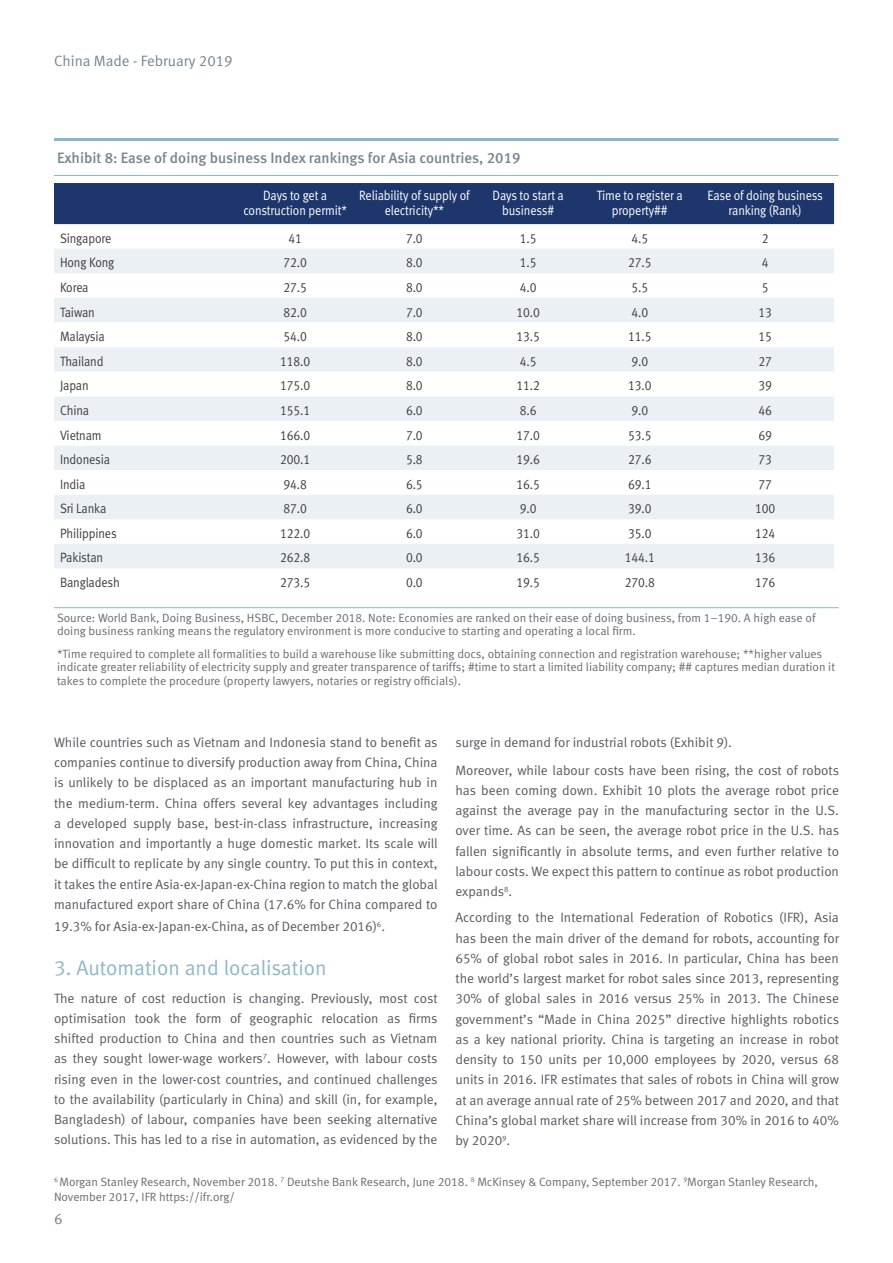
<style>
.page{position:relative;width:893px;height:1263px;background:#fff}
.page>*{position:absolute;margin:0;border:0;box-sizing:border-box;transform-origin:0 0}
.t1{font:21px "Meta Normal LF";color:#8eb8c9}
.Chart_Subtitle{font:15px "Meta Medium LF";color:#788592}
.Header_Footer{font:15px "Meta Normal LF";color:#788592}
.t2{font:13.5px/20.2px "Meta Normal LF";color:#595a5f;text-align:justify}
.t3{font:13.5px "Meta Normal LF";letter-spacing:-.01em;color:#3e3e3f;scale:.9 1}
.t4{font:13.5px/15px "Meta Normal LF";letter-spacing:-.01em;color:#fff;text-align:center;scale:.9 1}
.Chart_Source{font:12px/13.5px "Meta Normal LF";color:#6c6d70}
</style>
<div class="page">
<hr style="left:54px;top:138px;width:784px;height:3px;background:#89b8ca">
<hr style="left:54px;top:175px;width:784px;height:1px;background:#89b8ca">
<hr style="left:54px;top:607px;width:784px;height:1px;background:#89b8ca">
<div style="left:54px;top:183px;width:780px;height:41px;background:#1d366c"></div>
<svg style="left:54px;top:249px;width:780px;height:319px;fill:#eaf0f4"></svg>
<svg style="left:54px;top:323px;width:780px;height:122px"></svg>
<p class="Header_Footer" style="left:54px;top:52px;width:180px">China Made - February 2019</p>
<p class="Chart_Subtitle" style="left:57px;top:149px;width:465px">Exhibit 8: Ease of doing business Index rankings for Asia countries, 2019</p>
<p class="t4" style="left:243px;top:188px;width:117px">Days to get a construction permit*</p>
<p class="t4" style="left:359px;top:188px;width:124px">Reliability of supply of electricity**</p>
<p class="t4" style="left:493px;top:188px;width:81px">Days to start a business#</p>
<p class="t4" style="left:597px;top:188px;width:97px">Time to register a property##</p>
<p class="t4" style="left:707px;top:188px;width:130px">Ease of doing business ranking (Rank)</p>
<p class="t3" style="left:60px;top:230px;width:58px">Singapore</p>
<p class="t3" style="left:288px;top:230px;width:16px">41</p>
<p class="t3" style="left:406px;top:230px;width:20px">7.0</p>
<p class="t3" style="left:520px;top:230px;width:20px">1.5</p>
<p class="t3" style="left:631px;top:230px;width:20px">4.5</p>
<p class="t3" style="left:762px;top:230px;width:9px">2</p>
<p class="t3" style="left:60px;top:255px;width:62px">Hong Kong</p>
<p class="t3" style="left:283px;top:255px;width:27px">72.0</p>
<p class="t3" style="left:406px;top:255px;width:20px">8.0</p>
<p class="t3" style="left:520px;top:255px;width:20px">1.5</p>
<p class="t3" style="left:628px;top:255px;width:27px">27.5</p>
<p class="t3" style="left:762px;top:255px;width:9px">4</p>
<p class="t3" style="left:60px;top:279px;width:33px">Korea</p>
<p class="t3" style="left:283px;top:279px;width:27px">27.5</p>
<p class="t3" style="left:406px;top:279px;width:20px">8.0</p>
<p class="t3" style="left:520px;top:279px;width:20px">4.0</p>
<p class="t3" style="left:631px;top:279px;width:20px">5.5</p>
<p class="t3" style="left:762px;top:279px;width:9px">5</p>
<p class="t3" style="left:60px;top:304px;width:40px">Taiwan</p>
<p class="t3" style="left:283px;top:304px;width:27px">82.0</p>
<p class="t3" style="left:406px;top:304px;width:20px">7.0</p>
<p class="t3" style="left:516px;top:304px;width:27px">10.0</p>
<p class="t3" style="left:631px;top:304px;width:20px">4.0</p>
<p class="t3" style="left:758px;top:304px;width:16px">13</p>
<p class="t3" style="left:60px;top:329px;width:51px">Malaysia</p>
<p class="t3" style="left:283px;top:329px;width:27px">54.0</p>
<p class="t3" style="left:406px;top:329px;width:20px">8.0</p>
<p class="t3" style="left:516px;top:329px;width:27px">13.5</p>
<p class="t3" style="left:628px;top:329px;width:27px">11.5</p>
<p class="t3" style="left:758px;top:329px;width:16px">15</p>
<p class="t3" style="left:60px;top:353px;width:50px">Thailand</p>
<p class="t3" style="left:280px;top:353px;width:35px">118.0</p>
<p class="t3" style="left:406px;top:353px;width:20px">8.0</p>
<p class="t3" style="left:520px;top:353px;width:20px">4.5</p>
<p class="t3" style="left:631px;top:353px;width:20px">9.0</p>
<p class="t3" style="left:758px;top:353px;width:16px">27</p>
<p class="t3" style="left:60px;top:378px;width:33px">Japan</p>
<p class="t3" style="left:280px;top:378px;width:35px">175.0</p>
<p class="t3" style="left:406px;top:378px;width:20px">8.0</p>
<p class="t3" style="left:516px;top:378px;width:27px">11.2</p>
<p class="t3" style="left:628px;top:378px;width:27px">13.0</p>
<p class="t3" style="left:758px;top:378px;width:16px">39</p>
<p class="t3" style="left:60px;top:402px;width:34px">China</p>
<p class="t3" style="left:280px;top:402px;width:35px">155.1</p>
<p class="t3" style="left:406px;top:402px;width:20px">6.0</p>
<p class="t3" style="left:520px;top:402px;width:20px">8.6</p>
<p class="t3" style="left:631px;top:402px;width:20px">9.0</p>
<p class="t3" style="left:758px;top:402px;width:16px">46</p>
<p class="t3" style="left:60px;top:427px;width:48px">Vietnam</p>
<p class="t3" style="left:280px;top:427px;width:35px">166.0</p>
<p class="t3" style="left:406px;top:427px;width:20px">7.0</p>
<p class="t3" style="left:516px;top:427px;width:27px">17.0</p>
<p class="t3" style="left:628px;top:427px;width:27px">53.5</p>
<p class="t3" style="left:758px;top:427px;width:16px">69</p>
<p class="t3" style="left:60px;top:452px;width:57px">Indonesia</p>
<p class="t3" style="left:280px;top:452px;width:35px">200.1</p>
<p class="t3" style="left:406px;top:452px;width:20px">5.8</p>
<p class="t3" style="left:516px;top:452px;width:27px">19.6</p>
<p class="t3" style="left:628px;top:452px;width:27px">27.6</p>
<p class="t3" style="left:758px;top:452px;width:16px">73</p>
<p class="t3" style="left:60px;top:476px;width:30px">India</p>
<p class="t3" style="left:283px;top:476px;width:27px">94.8</p>
<p class="t3" style="left:406px;top:476px;width:20px">6.5</p>
<p class="t3" style="left:516px;top:476px;width:27px">16.5</p>
<p class="t3" style="left:628px;top:476px;width:27px">69.1</p>
<p class="t3" style="left:758px;top:476px;width:16px">77</p>
<p class="t3" style="left:60px;top:501px;width:53px">Sri Lanka</p>
<p class="t3" style="left:283px;top:501px;width:27px">87.0</p>
<p class="t3" style="left:406px;top:501px;width:20px">6.0</p>
<p class="t3" style="left:520px;top:501px;width:20px">9.0</p>
<p class="t3" style="left:628px;top:501px;width:27px">39.0</p>
<p class="t3" style="left:755px;top:501px;width:24px">100</p>
<p class="t3" style="left:60px;top:525px;width:65px">Philippines</p>
<p class="t3" style="left:280px;top:525px;width:35px">122.0</p>
<p class="t3" style="left:406px;top:525px;width:20px">6.0</p>
<p class="t3" style="left:516px;top:525px;width:27px">31.0</p>
<p class="t3" style="left:628px;top:525px;width:27px">35.0</p>
<p class="t3" style="left:755px;top:525px;width:24px">124</p>
<p class="t3" style="left:60px;top:550px;width:49px">Pakistan</p>
<p class="t3" style="left:280px;top:550px;width:35px">262.8</p>
<p class="t3" style="left:406px;top:550px;width:20px">0.0</p>
<p class="t3" style="left:516px;top:550px;width:27px">16.5</p>
<p class="t3" style="left:625px;top:550px;width:35px">144.1</p>
<p class="t3" style="left:755px;top:550px;width:24px">136</p>
<p class="t3" style="left:60px;top:574px;width:68px">Bangladesh</p>
<p class="t3" style="left:280px;top:574px;width:35px">273.5</p>
<p class="t3" style="left:406px;top:574px;width:20px">0.0</p>
<p class="t3" style="left:516px;top:574px;width:27px">19.5</p>
<p class="t3" style="left:625px;top:574px;width:35px">270.8</p>
<p class="t3" style="left:755px;top:574px;width:24px">176</p>
<p class="Chart_Source" style="left:57px;top:611px;width:760px">Source: World Bank, Doing Business, HSBC, December 2018. Note: Economies are ranked on their ease of doing business, from 1–190. A high ease of doing business ranking means the regulatory environment is more conducive to starting and operating a local firm.</p>
<p class="Chart_Source" style="left:57px;top:647px;width:780px">*Time required to complete all formalities to build a warehouse like submitting docs, obtaining connection and registration warehouse; **higher values indicate greater reliability of electricity supply and greater transparence of tariffs; #time to start a limited liability company; ## captures median duration it takes to complete the procedure (property lawyers, notaries or registry officials).</p>
<p class="t2" style="left:54px;top:732px;width:385px">While countries such as Vietnam and Indonesia stand to benefit as companies continue to diversify production away from China, China is unlikely to be displaced as an important manufacturing hub in the medium-term. China offers several key advantages including a developed supply base, best-in-class infrastructure, increasing innovation and importantly a huge domestic market. Its scale will be difficult to replicate by any single country. To put this in context, it takes the entire Asia-ex-Japan-ex-China region to match the global manufactured export share of China (17.6% for China compared to</p>
<p class="t2" style="left:54px;top:916px;width:333px">19.3% for Asia-ex-Japan-ex-China, as of December 2016)<sup>6</sup>.</p>
<p class="t1" style="left:54px;top:955px;width:274px">3. Automation and localisation</p>
<p class="t2" style="left:54px;top:988px;width:385px">The nature of cost reduction is changing. Previously, most cost optimisation took the form of geographic relocation as firms shifted production to China and then countries such as Vietnam as they sought lower-wage workers<sup>7</sup>. However, with labour costs rising even in the lower-cost countries, and continued challenges to the availability (particularly in China) and skill (in, for example, Bangladesh) of labour, companies have been seeking alternative solutions. This has led to a rise in automation, as evidenced by the</p>
<p class="t2" style="left:455px;top:732px;width:278px">surge in demand for industrial robots (Exhibit 9).</p>
<p class="t2" style="left:455px;top:760px;width:385px">Moreover, while labour costs have been rising, the cost of robots has been coming down. Exhibit 10 plots the average robot price against the average pay in the manufacturing sector in the U.S. over time. As can be seen, the average robot price in the U.S. has fallen significantly in absolute terms, and even further relative to labour costs. We expect this pattern to continue as robot production expands<sup>8</sup>.</p>
<p class="t2" style="left:455px;top:907px;width:385px">According to the International Federation of Robotics (IFR), Asia has been the main driver of the demand for robots, accounting for 65% of global robot sales in 2016. In particular, China has been the world’s largest market for robot sales since 2013, representing 30% of global sales in 2016 versus 25% in 2013. The Chinese government’s “Made in China 2025” directive highlights robotics as a key national priority. China is targeting an increase in robot density to 150 units per 10,000 employees by 2020, versus 68 units in 2016. IFR estimates that sales of robots in China will grow at an average annual rate of 25% between 2017 and 2020, and that China’s global market share will increase from 30% in 2016 to 40% by 2020<sup>9</sup>.</p>
<p class="Chart_Source" style="left:54px;top:1174px;width:765px;line-height:15px"><sup>6</sup> Morgan Stanley Research, November 2018. <sup>7</sup> Deutshe Bank Research, June 2018. <sup>8</sup> McKinsey &amp; Company, September 2017. <sup>9</sup>Morgan Stanley Research,<br>November 2017, IFR https://ifr.org/</p>
<p class="Header_Footer" style="left:54px;top:1210px;width:10px">6</p>
</div>
